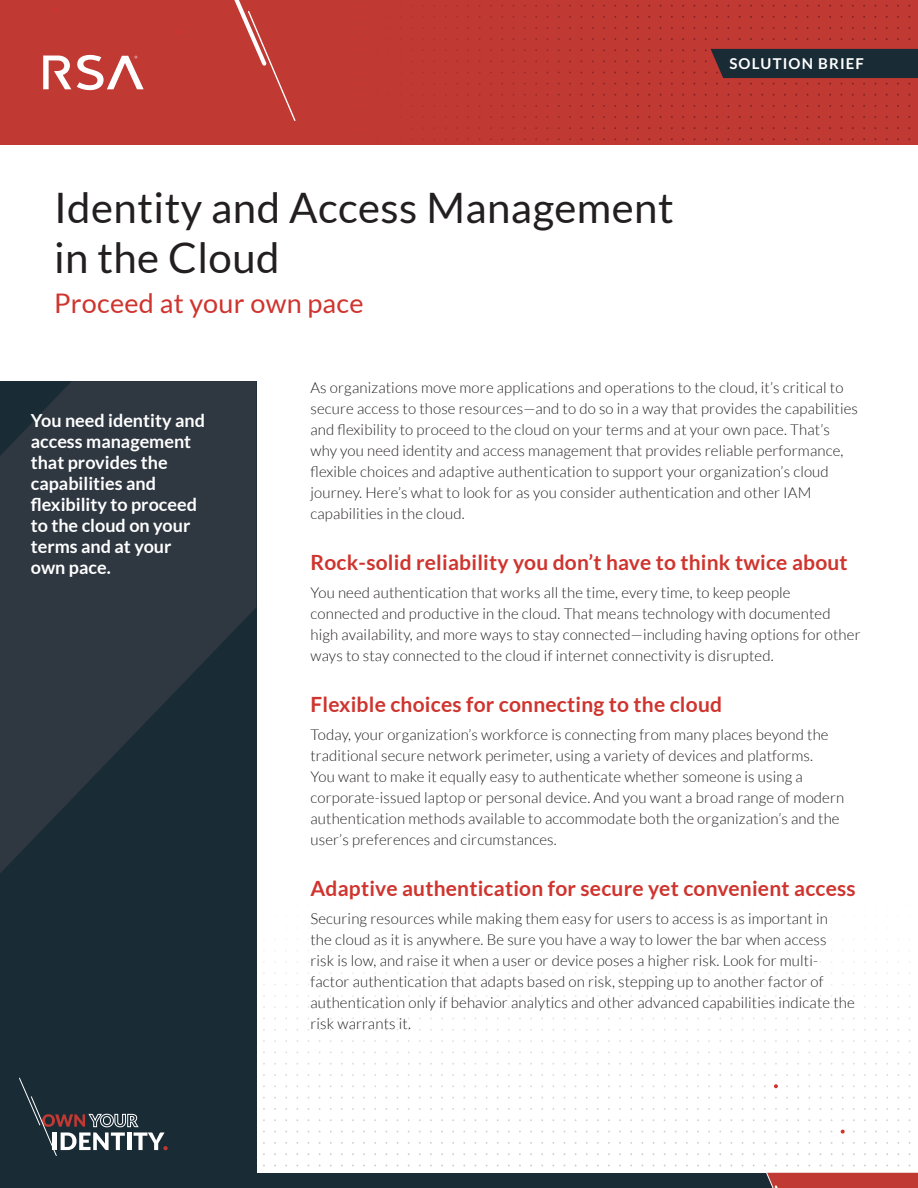
<style>
.page{position:relative;width:918px;height:1188px;background:#fff}
.page>*{position:absolute;margin:0;border:0;box-sizing:border-box;transform-origin:0 0}
.Doc_Title{font:42px/50.4px "Lato";letter-spacing:.01em;color:#231f20}
.Doc_Subtitle{font:27px "Lato";letter-spacing:.01em;color:#cf342e}
.Body_Red_Subhead{font:700 21px "Lato";letter-spacing:.01em;color:#cf342e}
.Side_Bar_Title{font:700 18px/21px "Lato";color:#fff}
.Body_Paragraph{font:300 15px/21px "Lato";letter-spacing:.01em;color:#231f20}
.t1{font:700 15px "Lato";letter-spacing:.075em;color:#fff}
</style>
<div class="page">
<div style="left:0;top:1173px;width:918px;height:15px;background:#192b35"></div>
<div style="left:766px;top:1173px;width:152px;height:15px;background:#c03933"></div>
<div style="left:0;top:0;width:918px;height:145px;background:#c03933"></div>
<svg style="left:445px;top:138px;width:183px;height:2px"></svg>
<svg style="left:445px;top:127px;width:183px;height:2px"></svg>
<svg style="left:445px;top:116px;width:183px;height:2px"></svg>
<svg style="left:445px;top:105px;width:183px;height:2px"></svg>
<svg style="left:445px;top:94px;width:183px;height:2px"></svg>
<svg style="left:445px;top:83px;width:183px;height:2px"></svg>
<svg style="left:445px;top:72px;width:183px;height:1px"></svg>
<svg style="left:445px;top:60px;width:183px;height:2px"></svg>
<svg style="left:445px;top:49px;width:183px;height:2px"></svg>
<svg style="left:445px;top:38px;width:183px;height:2px"></svg>
<svg style="left:445px;top:27px;width:183px;height:2px"></svg>
<svg style="left:445px;top:16px;width:183px;height:2px"></svg>
<svg style="left:445px;top:5px;width:183px;height:2px"></svg>
<svg style="left:43px;top:55px;width:101px;height:35px"></svg>
<svg style="left:564px;top:950px;width:1px;height:216px"></svg>
<svg style="left:552px;top:950px;width:2px;height:216px"></svg>
<svg style="left:541px;top:950px;width:2px;height:216px"></svg>
<svg style="left:530px;top:950px;width:2px;height:216px"></svg>
<svg style="left:519px;top:950px;width:2px;height:216px"></svg>
<svg style="left:508px;top:950px;width:2px;height:216px"></svg>
<svg style="left:497px;top:950px;width:2px;height:216px"></svg>
<svg style="left:486px;top:950px;width:1px;height:216px"></svg>
<svg style="left:475px;top:950px;width:1px;height:216px"></svg>
<svg style="left:463px;top:950px;width:2px;height:216px"></svg>
<svg style="left:452px;top:950px;width:2px;height:216px"></svg>
<svg style="left:441px;top:950px;width:2px;height:216px"></svg>
<svg style="left:430px;top:950px;width:2px;height:216px"></svg>
<svg style="left:419px;top:950px;width:2px;height:216px"></svg>
<svg style="left:408px;top:950px;width:2px;height:216px"></svg>
<svg style="left:397px;top:950px;width:1px;height:216px"></svg>
<svg style="left:385px;top:950px;width:2px;height:216px"></svg>
<svg style="left:374px;top:950px;width:2px;height:216px"></svg>
<svg style="left:363px;top:950px;width:2px;height:216px"></svg>
<svg style="left:352px;top:950px;width:2px;height:216px"></svg>
<svg style="left:341px;top:950px;width:2px;height:216px"></svg>
<svg style="left:330px;top:950px;width:2px;height:216px"></svg>
<svg style="left:319px;top:950px;width:2px;height:216px"></svg>
<svg style="left:308px;top:950px;width:1px;height:216px"></svg>
<svg style="left:296px;top:950px;width:2px;height:216px"></svg>
<svg style="left:285px;top:950px;width:2px;height:216px"></svg>
<svg style="left:274px;top:950px;width:2px;height:216px"></svg>
<svg style="left:263px;top:950px;width:2px;height:216px"></svg>
<svg style="left:909px;top:950px;width:1px;height:216px"></svg>
<svg style="left:897px;top:950px;width:2px;height:216px"></svg>
<svg style="left:886px;top:950px;width:2px;height:216px"></svg>
<svg style="left:875px;top:950px;width:2px;height:216px"></svg>
<svg style="left:864px;top:950px;width:2px;height:216px"></svg>
<svg style="left:853px;top:950px;width:2px;height:216px"></svg>
<svg style="left:831px;top:950px;width:1px;height:216px"></svg>
<svg style="left:820px;top:950px;width:1px;height:216px"></svg>
<svg style="left:808px;top:950px;width:2px;height:216px"></svg>
<svg style="left:797px;top:950px;width:2px;height:216px"></svg>
<svg style="left:786px;top:950px;width:2px;height:216px"></svg>
<svg style="left:764px;top:950px;width:2px;height:216px"></svg>
<svg style="left:753px;top:950px;width:2px;height:216px"></svg>
<svg style="left:742px;top:950px;width:1px;height:216px"></svg>
<svg style="left:731px;top:950px;width:1px;height:216px"></svg>
<svg style="left:719px;top:950px;width:2px;height:216px"></svg>
<svg style="left:708px;top:950px;width:2px;height:216px"></svg>
<svg style="left:697px;top:950px;width:2px;height:216px"></svg>
<svg style="left:686px;top:950px;width:2px;height:216px"></svg>
<svg style="left:675px;top:950px;width:2px;height:216px"></svg>
<svg style="left:664px;top:950px;width:2px;height:216px"></svg>
<svg style="left:653px;top:950px;width:1px;height:216px"></svg>
<svg style="left:641px;top:950px;width:2px;height:216px"></svg>
<svg style="left:630px;top:950px;width:2px;height:216px"></svg>
<svg style="left:619px;top:950px;width:2px;height:216px"></svg>
<svg style="left:608px;top:950px;width:2px;height:216px"></svg>
<svg style="left:597px;top:950px;width:2px;height:216px"></svg>
<svg style="left:586px;top:950px;width:2px;height:216px"></svg>
<svg style="left:575px;top:950px;width:1px;height:216px"></svg>
<svg style="left:841px;top:950px;width:4px;height:216px"></svg>
<svg style="left:774px;top:950px;width:4px;height:216px"></svg>
<svg style="left:178px;top:30px;width:4px;height:4px"></svg>
<svg style="left:234px;top:0;width:62px;height:121px"></svg>
<svg style="left:705px;top:49px;width:213px;height:36px"></svg>
<div style="left:0;top:381px;width:256px;height:796px;background:#192b35"></div>
<svg style="left:0;top:381px;width:256px;height:492px;fill:#2f3741"></svg>
<svg style="left:19px;top:1077px;width:149px;height:79px"></svg>
<p class="Doc_Title" style="left:54px;top:182px;width:621px">Identity and Access Management in the Cloud</p>
<p class="Doc_Subtitle" style="left:54px;top:288px;width:311px">Proceed at your own pace</p>
<p class="t1" style="left:729px;top:55px;width:136px">SOLUTION BRIEF</p>
<p class="Side_Bar_Title" style="left:31px;top:410px;width:176px">You need identity and access management that provides the capabilities and flexibility to proceed to the cloud on your terms and at your own pace.</p>
<p class="Body_Paragraph" style="left:310px;top:377px;width:549px">As organizations move more applications and operations to the cloud, it’s critical to secure access to those resources—and to do so in a way that provides the capabilities and flexibility to proceed to the cloud on your terms and at your own pace. That’s why you need identity and access management that provides reliable performance, flexible choices and adaptive authentication to support your organization’s cloud journey. Here’s what to look for as you consider authentication and other IAM capabilities in the cloud.</p>
<p class="Body_Red_Subhead" style="left:310px;top:551px;width:539px">Rock-solid reliability you don’t have to think twice about</p>
<p class="Body_Paragraph" style="left:310px;top:582px;width:552px">You need authentication that works all the time, every time, to keep people connected and productive in the cloud. That means technology with documented high availability, and more ways to stay connected—including having options for other ways to stay connected to the cloud if internet connectivity is disrupted.</p>
<p class="Body_Red_Subhead" style="left:310px;top:692px;width:413px">Flexible choices for connecting to the cloud</p>
<p class="Body_Paragraph" style="left:310px;top:724px;width:535px">Today, your organization’s workforce is connecting from many places beyond the traditional secure network perimeter, using a variety of devices and platforms.<br>You want to make it equally easy to authenticate whether someone is using a corporate-issued laptop or personal device. And you want a broad range of modern authentication methods available to accommodate both the organization’s and the user’s preferences and circumstances.</p>
<p class="Body_Red_Subhead" style="left:310px;top:876px;width:547px">Adaptive authentication for secure yet convenient access</p>
<p class="Body_Paragraph" style="left:310px;top:908px;width:546px">Securing resources while making them easy for users to access is as important in<br>the cloud as it is anywhere. Be sure you have a way to lower the bar when access<br>risk is low, and raise it when a user or device poses a higher risk. Look for multi&shy;factor authentication that adapts based on risk, stepping up to another factor of authentication only if behavior analytics and other advanced capabilities indicate the risk warrants it.</p>
</div>
